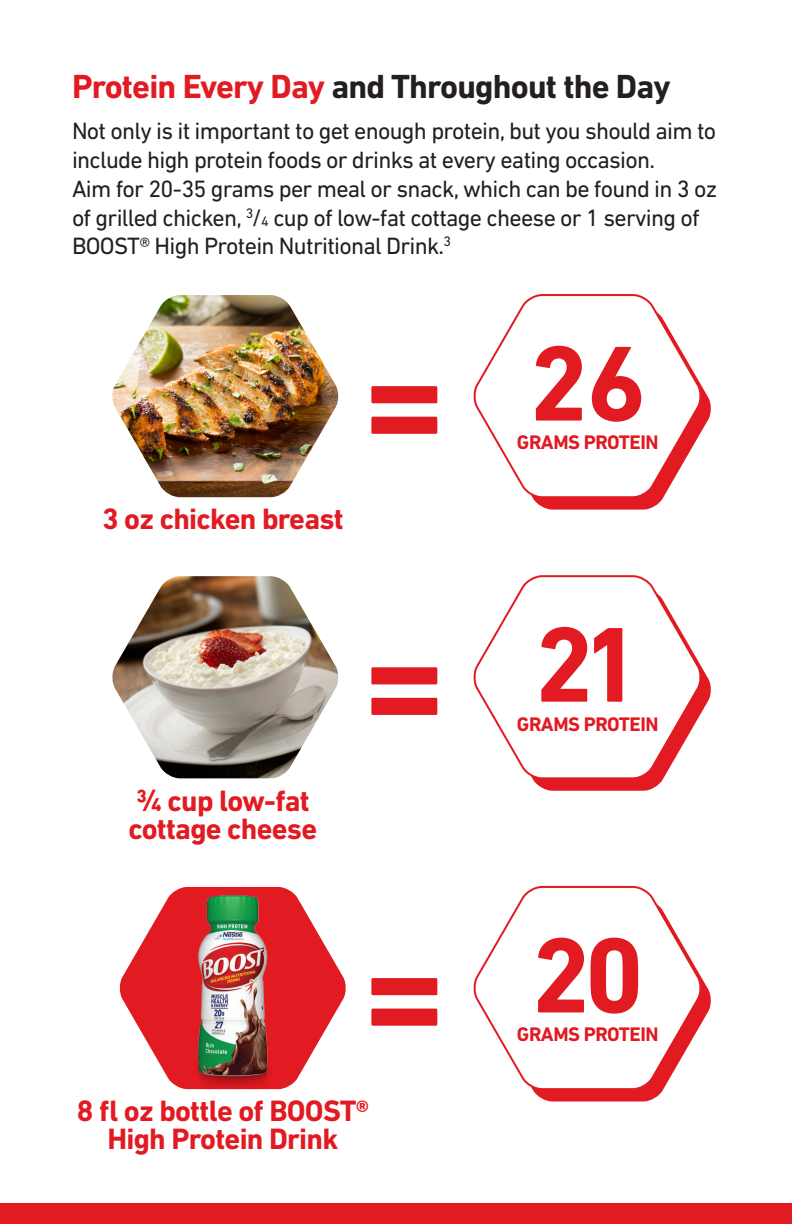
<style>
.page{position:relative;width:792px;height:1224px;background:#fff}
.page>*{position:absolute;margin:0;border:0;box-sizing:border-box;transform-origin:0 0}
.t1{font:700 145.2px "DIN Next LT Pro";color:#e21a21}
.t2{font:700 108.2px "DIN Next LT Pro";color:#e21a21}
.t3{font:700 34px "DIN Next LT Pro";letter-spacing:-.025em;color:#231f20}
.t4{font:700 30px/28px "DIN Next LT Pro";letter-spacing:-.025em;color:#e21a21}
.t5{font:24px/28.8px "DIN Next LT Pro";letter-spacing:-.03em;color:#231f20}
.t6{font:700 20px "DIN Next LT Pro";letter-spacing:-.025em;color:#e21a21}
.s1{color:#e21a21}
.s2{font-size:14px}
.s3{font-family:"DIN Pro"}
</style>
<div class="page">
<div style="left:0;top:1203px;width:792px;height:21px;background:#e21a21"></div>
<svg style="left:533px;top:390px;width:178px;height:120px"></svg>
<svg style="left:533px;top:671px;width:178px;height:120px"></svg>
<svg style="left:533px;top:982px;width:178px;height:119px;fill:#e21a21"></svg>
<svg style="left:119px;top:917px;width:227px;height:142px;fill:#e21a21"></svg>
<img style="left:112px;top:295px;width:227px;height:202px">
<img style="left:112px;top:576px;width:227px;height:202px">
<svg style="left:473px;top:294px;width:231px;height:205px"></svg>
<svg style="left:473px;top:575px;width:231px;height:205px"></svg>
<svg style="left:473px;top:885px;width:231px;height:206px"></svg>
<img style="left:157px;top:886px;width:154px;height:204px">
<p class="t3" style="left:72px;top:66px;width:600px"><span class="s1">Protein Every Day</span> and Throughout the Day</p>
<p class="t5" style="left:72px;top:116px;width:647px">Not only is it important to get enough protein, but you should aim to include high protein foods or drinks at every eating occasion.<br>Aim for 20-35 grams per meal or snack, which can be found in 3 oz of grilled chicken, <sup>3</sup>/<span class="s2">4</span> cup of low-fat cottage cheese or 1 serving of BOOST® High Protein Nutritional Drink.<sup>3</sup></p>
<p class="t1" style="left:364px;top:316px;width:82px">=</p>
<p class="t4" style="left:102px;top:505px;width:243px">3 oz chicken breast</p>
<p class="t4" style="left:129px;top:786px;width:190px"><span class="s3">¾</span> cup low-fat cottage cheese</p>
<p class="t1" style="left:364px;top:597px;width:82px">=</p>
<p class="t1" style="left:364px;top:908px;width:82px">=</p>
<p class="t4" style="left:77px;top:1097px;width:294px;text-align:center">8 fl oz bottle of BOOST®<br>High Protein Drink</p>
<p class="t2" style="left:529px;top:320px;width:119px">26</p>
<p class="t6" style="left:517px;top:431px;width:143px">GRAMS PROTEIN</p>
<p class="t2" style="left:534px;top:602px;width:108px">21</p>
<p class="t6" style="left:517px;top:712px;width:143px">GRAMS PROTEIN</p>
<p class="t2" style="left:531px;top:912px;width:115px">20</p>
<p class="t6" style="left:517px;top:1023px;width:143px">GRAMS PROTEIN</p>
</div>
